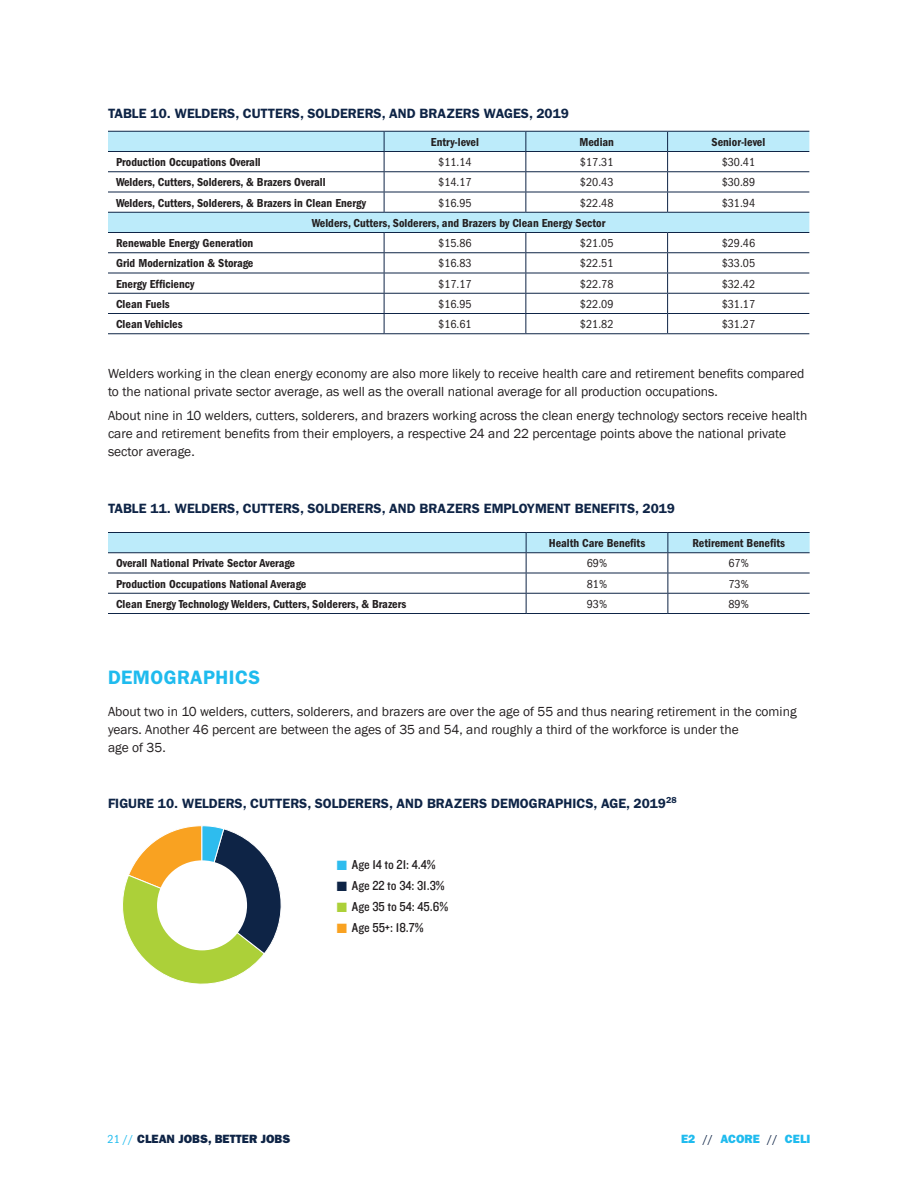
<style>
.page{position:relative;width:918px;height:1188px;background:#fff}
.page>*{position:absolute;margin:0;border:0;box-sizing:border-box;transform-origin:0 0}
.t1{font:600 19.5px "Franklin Gothic";letter-spacing:.02em;color:#1fbbee}
.t2{font:13.5px/18px "Franklin Gothic";color:#231f20}
.t3{font:600 13.5px "Franklin Gothic";color:#0e2446}
.t4{font:13.5px "Knockout 30 Junior Welterwt";color:#231f20}
.t5{font:600 condensed 12px "Franklin Gothic";color:#231f20}
.t6{font:condensed 12px "Franklin Gothic";color:#231f20}
.t7{font:800 12px "Franklin Gothic";color:#0e2446}
.t8{font:800 12px "Franklin Gothic";color:#1fbbee}
.s1{color:#2ebcee}
.s2{color:#0e2446}
.s3{color:#acd039}
.s4{color:#f9a221}
.s5{font-weight:400;font-stretch:condensed;color:#1fbbee}
.s6{font-weight:400;font-stretch:condensed;color:#0e2446}
</style>
<div class="page">
<svg style="left:108px;top:132px;width:701px;height:100px"></svg>
<hr style="left:108px;top:131px;width:276px;height:1px;background:#0e2446">
<hr style="left:384px;top:131px;width:142px;height:1px;background:#0e2446">
<hr style="left:526px;top:131px;width:142px;height:1px;background:#0e2446">
<hr style="left:668px;top:131px;width:141px;height:1px;background:#0e2446">
<hr style="left:108px;top:151px;width:276px;height:1px;background:#0e2446">
<hr style="left:384px;top:151px;width:142px;height:1px;background:#0e2446">
<hr style="left:526px;top:151px;width:142px;height:1px;background:#0e2446">
<hr style="left:668px;top:151px;width:141px;height:1px;background:#0e2446">
<hr style="left:108px;top:171px;width:276px;height:1px;background:#0e2446">
<hr style="left:384px;top:171px;width:142px;height:1px;background:#0e2446">
<hr style="left:526px;top:171px;width:142px;height:1px;background:#0e2446">
<hr style="left:668px;top:171px;width:141px;height:1px;background:#0e2446">
<hr style="left:108px;top:192px;width:276px;height:1px;background:#0e2446">
<hr style="left:384px;top:192px;width:142px;height:1px;background:#0e2446">
<svg style="left:384px;top:132px;width:1px;height:80px"></svg>
<hr style="left:526px;top:192px;width:142px;height:1px;background:#0e2446">
<svg style="left:525px;top:132px;width:1px;height:80px"></svg>
<hr style="left:668px;top:192px;width:141px;height:1px;background:#0e2446">
<svg style="left:667px;top:132px;width:1px;height:80px"></svg>
<hr style="left:108px;top:212px;width:276px;height:1px;background:#0e2446">
<hr style="left:384px;top:212px;width:142px;height:1px;background:#0e2446">
<hr style="left:526px;top:212px;width:142px;height:1px;background:#0e2446">
<hr style="left:668px;top:212px;width:141px;height:1px;background:#0e2446">
<hr style="left:108px;top:232px;width:276px;height:1px;background:#0e2446">
<hr style="left:384px;top:232px;width:142px;height:1px;background:#0e2446">
<hr style="left:526px;top:232px;width:142px;height:1px;background:#0e2446">
<hr style="left:668px;top:232px;width:141px;height:1px;background:#0e2446">
<hr style="left:108px;top:252px;width:276px;height:1px;background:#0e2446">
<hr style="left:384px;top:252px;width:142px;height:1px;background:#0e2446">
<hr style="left:526px;top:252px;width:142px;height:1px;background:#0e2446">
<hr style="left:668px;top:252px;width:141px;height:1px;background:#0e2446">
<hr style="left:108px;top:273px;width:276px;height:1px;background:#0e2446">
<hr style="left:384px;top:273px;width:142px;height:1px;background:#0e2446">
<hr style="left:526px;top:273px;width:142px;height:1px;background:#0e2446">
<hr style="left:668px;top:273px;width:141px;height:1px;background:#0e2446">
<hr style="left:108px;top:293px;width:276px;height:1px;background:#0e2446">
<hr style="left:384px;top:293px;width:142px;height:1px;background:#0e2446">
<hr style="left:526px;top:293px;width:142px;height:1px;background:#0e2446">
<hr style="left:668px;top:293px;width:141px;height:1px;background:#0e2446">
<hr style="left:108px;top:313px;width:276px;height:1px;background:#0e2446">
<hr style="left:384px;top:313px;width:142px;height:1px;background:#0e2446">
<svg style="left:384px;top:233px;width:1px;height:100px"></svg>
<hr style="left:526px;top:313px;width:142px;height:1px;background:#0e2446">
<svg style="left:525px;top:233px;width:1px;height:100px"></svg>
<hr style="left:668px;top:313px;width:141px;height:1px;background:#0e2446">
<svg style="left:667px;top:233px;width:1px;height:100px"></svg>
<hr style="left:108px;top:333px;width:276px;height:1px;background:#0e2446">
<hr style="left:384px;top:333px;width:142px;height:1px;background:#0e2446">
<hr style="left:526px;top:333px;width:142px;height:1px;background:#0e2446">
<hr style="left:668px;top:333px;width:141px;height:1px;background:#0e2446">
<svg style="left:108px;top:532px;width:702px;height:81px"></svg>
<hr style="left:108px;top:613px;width:418px;height:1px;background:#0e2446">
<hr style="left:526px;top:613px;width:142px;height:1px;background:#0e2446">
<hr style="left:668px;top:613px;width:142px;height:1px;background:#0e2446">
<svg style="left:122px;top:825px;width:160px;height:159px"></svg>
<div style="left:157px;top:860px;width:90px;height:90px;background:#fff;border-radius:50%"></div>
<p class="t3" style="left:108px;top:106px;width:462px">TABLE 10. WELDERS, CUTTERS, SOLDERERS, AND BRAZERS WAGES, 2019</p>
<p class="t5" style="left:431px;top:135px;width:50px">Entry-level</p>
<p class="t5" style="left:579px;top:135px;width:36px">Median</p>
<p class="t5" style="left:712px;top:135px;width:55px">Senior-level</p>
<p class="t5" style="left:116px;top:155px;width:146px">Production Occupations Overall</p>
<p class="t6" style="left:438px;top:155px;width:35px">$11.14</p>
<p class="t6" style="left:580px;top:155px;width:35px">$17.31</p>
<p class="t6" style="left:722px;top:155px;width:35px">$30.41</p>
<p class="t5" style="left:116px;top:176px;width:211px">Welders, Cutters, Solderers, &amp; Brazers Overall</p>
<p class="t6" style="left:438px;top:176px;width:35px">$14.17</p>
<p class="t6" style="left:580px;top:176px;width:35px">$20.43</p>
<p class="t6" style="left:722px;top:176px;width:35px">$30.89</p>
<p class="t5" style="left:116px;top:196px;width:251px">Welders, Cutters, Solderers, &amp; Brazers in Clean Energy</p>
<p class="t6" style="left:438px;top:196px;width:35px">$16.95</p>
<p class="t6" style="left:580px;top:196px;width:35px">$22.48</p>
<p class="t6" style="left:722px;top:196px;width:35px">$31.94</p>
<p class="t5" style="left:312px;top:216px;width:295px">Welders, Cutters, Solderers, and Brazers by Clean Energy Sector</p>
<p class="t5" style="left:116px;top:236px;width:139px">Renewable Energy Generation</p>
<p class="t6" style="left:438px;top:236px;width:35px">$15.86</p>
<p class="t6" style="left:580px;top:236px;width:35px">$21.05</p>
<p class="t6" style="left:722px;top:236px;width:35px">$29.46</p>
<p class="t5" style="left:116px;top:257px;width:139px">Grid Modernization &amp; Storage</p>
<p class="t6" style="left:438px;top:257px;width:35px">$16.83</p>
<p class="t6" style="left:580px;top:257px;width:35px">$22.51</p>
<p class="t6" style="left:722px;top:257px;width:35px">$33.05</p>
<p class="t5" style="left:116px;top:277px;width:80px">Energy Efficiency</p>
<p class="t6" style="left:438px;top:277px;width:35px">$17.17</p>
<p class="t6" style="left:580px;top:277px;width:35px">$22.78</p>
<p class="t6" style="left:722px;top:277px;width:35px">$32.42</p>
<p class="t5" style="left:116px;top:297px;width:55px">Clean Fuels</p>
<p class="t6" style="left:438px;top:297px;width:35px">$16.95</p>
<p class="t6" style="left:580px;top:297px;width:35px">$22.09</p>
<p class="t6" style="left:722px;top:297px;width:35px">$31.17</p>
<p class="t5" style="left:116px;top:317px;width:68px">Clean Vehicles</p>
<p class="t6" style="left:438px;top:317px;width:35px">$16.61</p>
<p class="t6" style="left:580px;top:317px;width:35px">$21.82</p>
<p class="t6" style="left:722px;top:317px;width:35px">$31.27</p>
<p class="t2" style="left:108px;top:364px;width:698px">Welders working in the clean energy economy are also more likely to receive health care and retirement benefits compared to the national private sector average, as well as the overall national average for all production occupations.</p>
<p class="t2" style="left:108px;top:407px;width:701px">About nine in 10 welders, cutters, solderers, and brazers working across the clean energy technology sectors receive health care and retirement benefits from their employers, a respective 24 and 22 percentage points above the national private sector average.</p>
<p class="t3" style="left:108px;top:500px;width:569px">TABLE 11. WELDERS, CUTTERS, SOLDERERS, AND BRAZERS EMPLOYMENT BENEFITS, 2019</p>
<p class="t5" style="left:549px;top:536px;width:98px">Health Care Benefits</p>
<p class="t5" style="left:692px;top:536px;width:94px">Retirement Benefits</p>
<p class="t5" style="left:116px;top:557px;width:181px">Overall National Private Sector Average</p>
<p class="t6" style="left:587px;top:557px;width:22px">69%</p>
<p class="t6" style="left:729px;top:557px;width:22px">67%</p>
<p class="t5" style="left:116px;top:577px;width:192px">Production Occupations National Average</p>
<p class="t6" style="left:587px;top:577px;width:22px">81%</p>
<p class="t6" style="left:729px;top:577px;width:22px">73%</p>
<p class="t5" style="left:116px;top:597px;width:292px">Clean Energy Technology Welders, Cutters, Solderers, &amp; Brazers</p>
<p class="t6" style="left:587px;top:597px;width:22px">93%</p>
<p class="t6" style="left:729px;top:597px;width:22px">89%</p>
<h1 class="t1" style="left:108px;top:666px;width:154px">DEMOGRAPHICS</h1>
<p class="t2" style="left:108px;top:703px;width:690px">About two in 10 welders, cutters, solderers, and brazers are over the age of 55 and thus nearing retirement in the coming years. Another 46 percent are between the ages of 35 and 54, and roughly a third of the workforce is under the<br>age of 35.</p>
<p class="t3" style="left:108px;top:796px;width:570px">FIGURE 10. WELDERS, CUTTERS, SOLDERERS, AND BRAZERS DEMOGRAPHICS, AGE, 2019<sup>28</sup></p>
<p class="t4" style="left:337px;top:856px;width:100px"><span class="s1">■</span> Age 14 to 21: 4.4%</p>
<p class="t4" style="left:337px;top:877px;width:109px"><span class="s2">■</span> Age 22 to 34: 31.3%</p>
<p class="t4" style="left:337px;top:898px;width:113px"><span class="s3">■</span> Age 35 to 54: 45.6%</p>
<p class="t4" style="left:337px;top:919px;width:88px"><span class="s4">■</span> Age 55+: 18.7%</p>
<p class="t7" style="left:108px;top:1132px;width:184px"><span class="s5">21 //</span> CLEAN JOBS, BETTER JOBS</p>
<p class="t8" style="left:681px;top:1132px;width:131px">E2 <span class="s6">//</span> ACORE <span class="s6">//</span> CELI</p>
</div>
